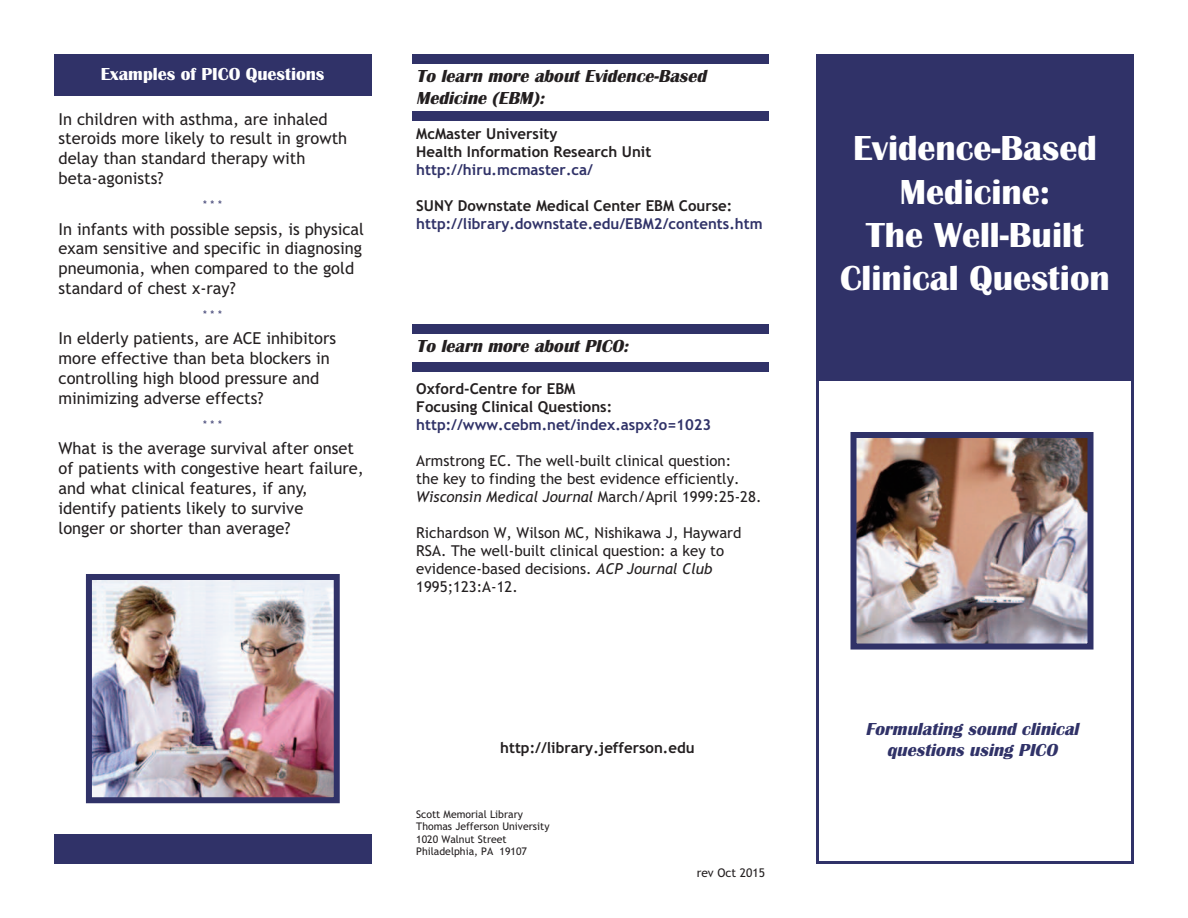
<style>
.page{position:relative;width:1188px;height:918px;background:#fff}
.page>*{position:absolute;margin:0;border:0;box-sizing:border-box;transform-origin:0 0}
.t1{font:700 36px/43.2px "Britannic";color:#fff;text-align:center}
.t2{font:italic 700 18px/21.6px "Britannic";color:#231f20}
.t3{font:italic 700 18px/21.6px "Britannic";color:#303268;text-align:center}
.t4{font:700 18px "Britannic";color:#fff}
.t5{font:16.5px/19.8px "Trebuchet MS";color:#231f20}
.t6{font:15px/18px "Trebuchet MS";color:#231f20}
.t7{font:700 15px/18px "Trebuchet MS";color:#231f20}
.t8{font:700 15px "Trebuchet MS";color:#303268}
.t9{font:12px "Trebuchet MS";color:#231f20}
.t10{font:10.5px/12.6px "Trebuchet MS";color:#231f20}
.t11{font:10.5px "Trebuchet MS";color:#303268}
.s1{font-style:italic}
</style>
<div class="page">
<div style="left:816px;top:378px;width:318px;height:486px;border:3px solid #303268"></div>
<div style="left:816px;top:54px;width:318px;height:324px;background:#303268"></div>
<div style="left:54px;top:835px;width:317px;height:29px;background:#303268"></div>
<div style="left:54px;top:54px;width:317px;height:42px;background:#303268"></div>
<div style="left:412px;top:54px;width:358px;height:10px;background:#303268"></div>
<div style="left:412px;top:111px;width:357px;height:10px;background:#303268"></div>
<div style="left:412px;top:324px;width:358px;height:10px;background:#303268"></div>
<div style="left:412px;top:362px;width:357px;height:10px;background:#303268"></div>
<img style="left:858px;top:439px;width:229px;height:204px">
<div style="left:851px;top:432px;width:243px;height:218px;border:6px solid #303268"></div>
<img style="left:93px;top:581px;width:240px;height:215px">
<div style="left:86px;top:574px;width:254px;height:229px;border:6px solid #303268"></div>
<p class="t4" style="left:101px;top:63px;width:225px">Examples of PICO Questions</p>
<p class="t2" style="left:416px;top:65px;width:296px">To learn more about Evidence-Based<br>Medicine (EBM):</p>
<p class="t5" style="left:58px;top:109px;width:290px">In children with asthma, are inhaled steroids more likely to result in growth delay than standard therapy with beta-agonists?</p>
<p class="t11" style="left:203px;top:199px;width:20px">***</p>
<p class="t5" style="left:58px;top:219px;width:307px">In infants with possible sepsis, is physical exam sensitive and specific in diagnosing pneumonia, when compared to the gold standard of chest x-ray?</p>
<p class="t11" style="left:203px;top:309px;width:20px">***</p>
<p class="t5" style="left:58px;top:329px;width:279px">In elderly patients, are ACE inhibitors more effective than beta blockers in controlling high blood pressure and minimizing adverse effects?</p>
<p class="t11" style="left:203px;top:418px;width:20px">***</p>
<p class="t5" style="left:58px;top:439px;width:307px">What is the average survival after onset of patients with congestive heart failure, and what clinical features, if any, identify patients likely to survive<br>longer or shorter than average?</p>
<p class="t7" style="left:416px;top:125px;width:237px">McMaster University<br>Health Information Research Unit</p>
<p class="t8" style="left:416px;top:161px;width:178px">http://hiru.mcmaster.ca/</p>
<p class="t7" style="left:416px;top:197px;width:318px">SUNY Downstate Medical Center EBM Course:</p>
<p class="t8" style="left:416px;top:215px;width:348px">http://library.downstate.edu/EBM2/contents.htm</p>
<p class="t2" style="left:416px;top:335px;width:218px">To learn more about PICO:</p>
<p class="t7" style="left:416px;top:380px;width:197px">Oxford-Centre for EBM<br>Focusing Clinical Questions:</p>
<p class="t8" style="left:416px;top:416px;width:297px">http://www.cebm.net/index.aspx?o=1023</p>
<p class="t6" style="left:416px;top:452px;width:347px">Armstrong EC. The well-built clinical question:<br>the key to finding the best evidence efficiently.<br><span class="s1">Wisconsin Medical Journal</span> March/April 1999:25-28.</p>
<p class="t6" style="left:416px;top:524px;width:327px">Richardson W, Wilson MC, Nishikawa J, Hayward RSA. The well-built clinical question: a key to evidence-based decisions. <span class="s1">ACP Journal Club </span>1995;123:A-12.</p>
<p class="t7" style="left:500px;top:739px;width:196px">http://library.jefferson.edu</p>
<p class="t10" style="left:416px;top:808px;width:135px">Scott Memorial Library<br>Thomas Jefferson University<br>1020 Walnut Street<br>Philadelphia, PA 19107</p>
<p class="t9" style="left:697px;top:866px;width:70px">rev Oct 2015</p>
<h1 class="t1" style="left:840px;top:126px;width:271px">Evidence-Based<br>Medicine:<br>The Well-Built<br>Clinical Question</h1>
<p class="t3" style="left:865px;top:718px;width:219px">Formulating sound clinical questions using PICO</p>
</div>
